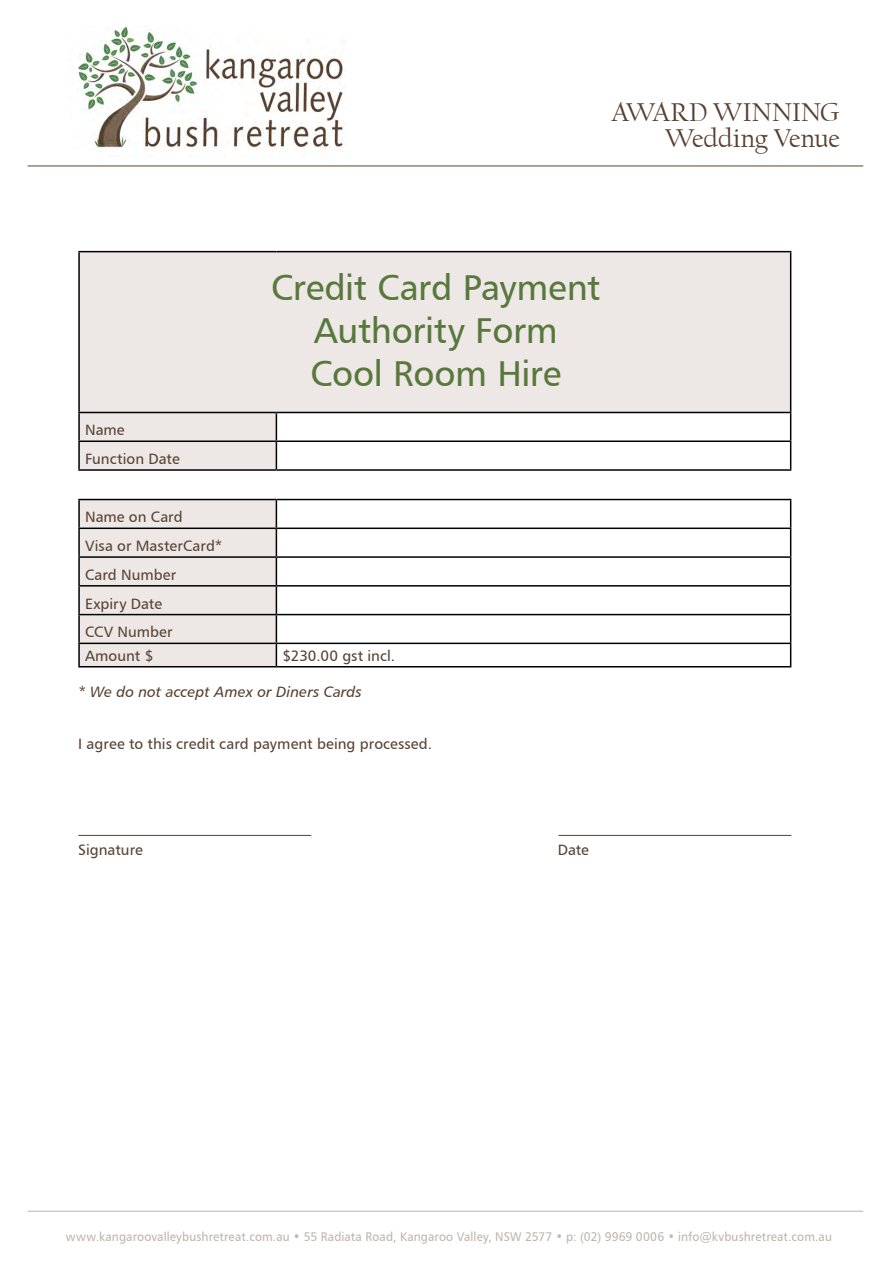
<style>
.page{position:relative;width:893px;height:1263px;background:#fff}
.page>*{position:absolute;margin:0;border:0;box-sizing:border-box;transform-origin:0 0}
.body_text{font:36px "Humanist 777 BT Roman B";letter-spacing:-.005em;color:#59783d}
.t1{font:27px/25.5px "Californian FB";letter-spacing:-.005em;color:#574030;text-align:right}
.body_text-2{font:15px "Humanist 777 BT Roman B";letter-spacing:.005em;color:#574231}
.body_text-3{font:15px "Humanist 777 BT Italic B";letter-spacing:.005em;color:#574231}
.t2{font:12.6px "Humanist 777 BT Roman B";letter-spacing:.01em;color:#bfb5ab;scale:.95 1}
</style>
<div class="page">
<hr style="left:28px;top:1211px;width:835px;height:1px;background:#bfb5ab">
<hr style="left:28px;top:166px;width:835px;height:1px;background:#574231">
<img style="left:78px;top:26px;width:268px;height:124px">
<svg style="left:79px;top:252px;width:712px;height:414px;fill:#ede8e6"></svg>
<hr style="left:78px;top:251px;width:198px;height:1px;background:#000">
<hr style="left:78px;top:252px;width:2px;height:160px;background:#000">
<hr style="left:276px;top:251px;width:515px;height:1px;background:#000">
<hr style="left:790px;top:252px;width:1px;height:160px;background:#000">
<hr style="left:78px;top:412px;width:198px;height:1px;background:#000">
<hr style="left:78px;top:413px;width:2px;height:27px;background:#000">
<hr style="left:276px;top:412px;width:515px;height:1px;background:#000">
<hr style="left:78px;top:440px;width:198px;height:2px;background:#000">
<hr style="left:78px;top:442px;width:2px;height:27px;background:#000">
<hr style="left:276px;top:440px;width:515px;height:2px;background:#000">
<svg style="left:276px;top:413px;width:1px;height:56px"></svg>
<svg style="left:790px;top:413px;width:1px;height:56px"></svg>
<hr style="left:78px;top:469px;width:198px;height:2px;background:#000">
<hr style="left:276px;top:469px;width:515px;height:2px;background:#000">
<hr style="left:78px;top:529px;width:2px;height:27px;background:#000">
<hr style="left:78px;top:556px;width:198px;height:2px;background:#000">
<hr style="left:78px;top:558px;width:2px;height:27px;background:#000">
<hr style="left:276px;top:556px;width:515px;height:2px;background:#000">
<hr style="left:78px;top:585px;width:198px;height:2px;background:#000">
<hr style="left:78px;top:587px;width:2px;height:27px;background:#000">
<hr style="left:276px;top:585px;width:515px;height:2px;background:#000">
<hr style="left:78px;top:614px;width:198px;height:1px;background:#000">
<hr style="left:78px;top:615px;width:2px;height:28px;background:#000">
<hr style="left:276px;top:614px;width:515px;height:1px;background:#000">
<hr style="left:78px;top:643px;width:198px;height:1px;background:#000">
<hr style="left:78px;top:644px;width:2px;height:22px;background:#000">
<hr style="left:276px;top:643px;width:515px;height:1px;background:#000">
<svg style="left:276px;top:500px;width:1px;height:166px"></svg>
<hr style="left:78px;top:666px;width:198px;height:1px;background:#000">
<hr style="left:276px;top:666px;width:515px;height:1px;background:#000">
<hr style="left:78px;top:499px;width:198px;height:1px;background:#000">
<hr style="left:78px;top:500px;width:2px;height:27px;background:#000">
<hr style="left:276px;top:499px;width:515px;height:1px;background:#000">
<svg style="left:790px;top:500px;width:1px;height:166px"></svg>
<hr style="left:78px;top:527px;width:198px;height:2px;background:#000">
<hr style="left:276px;top:527px;width:515px;height:2px;background:#000">
<hr style="left:78px;top:835px;width:233px;height:1px;background:#574231">
<hr style="left:558px;top:835px;width:233px;height:1px;background:#574231">
<h2 class="t1" style="left:611px;top:100px;width:230px">AWARD WINNING<br>Wedding Venue</h2>
<p class="body_text-2" style="left:85px;top:421px;width:41px">Name</p>
<p class="body_text-2" style="left:85px;top:449px;width:96px">Function Date</p>
<p class="body_text" style="left:271px;top:265px;width:331px">Credit Card Payment</p>
<p class="body_text" style="left:314px;top:308px;width:245px">Authority Form</p>
<p class="body_text" style="left:310px;top:351px;width:252px">Cool Room Hire</p>
<p class="body_text-2" style="left:85px;top:508px;width:99px">Name on Card</p>
<p class="body_text-2" style="left:85px;top:536px;width:139px">Visa or MasterCard*</p>
<p class="body_text-2" style="left:85px;top:565px;width:93px">Card Number</p>
<p class="body_text-2" style="left:85px;top:594px;width:79px">Expiry Date</p>
<p class="body_text-2" style="left:85px;top:623px;width:89px">CCV Number</p>
<p class="body_text-2" style="left:85px;top:646px;width:70px">Amount $</p>
<p class="body_text-2" style="left:282px;top:646px;width:114px">$230.00 gst incl.</p>
<p class="body_text-3" style="left:78px;top:682px;width:285px">* We do not accept Amex or Diners Cards</p>
<p class="body_text-2" style="left:78px;top:735px;width:355px">I agree to this credit card payment being processed.</p>
<p class="body_text-2" style="left:78px;top:840px;width:66px">Signature</p>
<p class="body_text-2" style="left:558px;top:840px;width:33px">Date</p>
<p class="t2" style="left:66px;top:1229px;width:808px">www.kangaroovalleybushretreat.com.au • 55 Radiata Road, Kangaroo Valley, NSW 2577 • p: (02) 9969 0006 • info@kvbushretreat.com.au</p>
</div>
